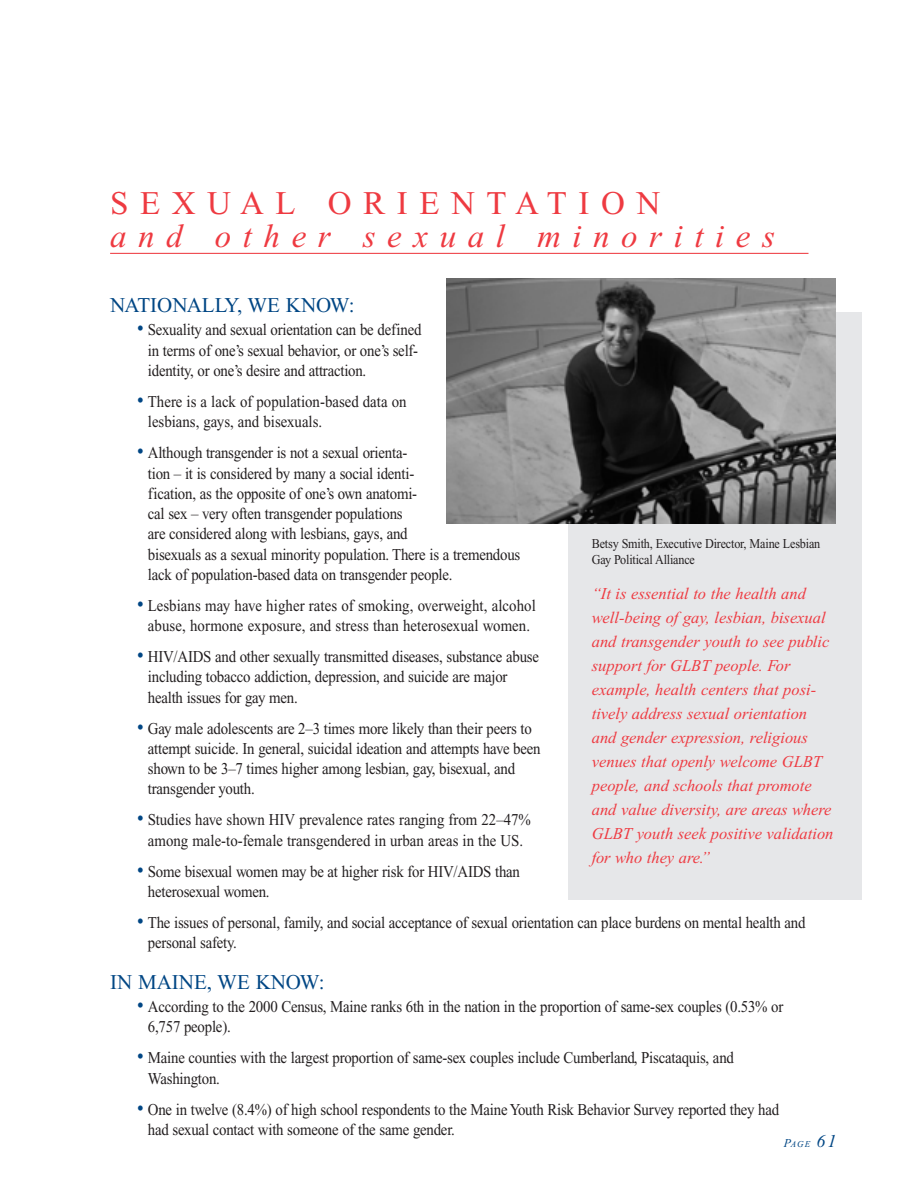
<style>
.page{position:relative;width:918px;height:1188px;background:#fff}
.page>*{position:absolute;margin:0;border:0;box-sizing:border-box;transform-origin:0 0}
.t1{font:italic 33px "Times New Roman";letter-spacing:.35em;color:#ee3a41}
.t2{font:33px "Times New Roman";letter-spacing:.35em;color:#ee3a41}
.t3{font:21px "Times New Roman";color:#004684}
.t4{font:16.5px/20.2px "Times New Roman";letter-spacing:-.015em;color:#231f20;scale:.9 1}
.t5{font:italic 16.5px/24px "Times New Roman";color:#ee3a41}
.t6{font:16.5px/20.2px "Times New Roman";letter-spacing:.005em;color:#231f20;text-align:center;scale:.9 1}
.t7{font:13.5px/16.5px "Times New Roman";letter-spacing:-.015em;color:#231f20;scale:.9 1}
.t8{font:italic 9px "Times New Roman";color:#004684}
.s1{font-size:21px;color:#004684}
.s2{font-size:12px}
.s3{font-size:18px}
</style>
<div class="page">
<hr style="left:110px;top:253px;width:698px;height:1px;background:#ee3a41">
<div style="left:568px;top:312px;width:294px;height:588px;background:#e6e7e9"></div>
<img style="left:447px;top:278px;width:388px;height:245px">
<h1 class="t2" style="left:110px;top:192px;width:552px">SEXUAL ORIENTATION</h1>
<h1 class="t1" style="left:110px;top:225px;width:666px">and other sexual minorities</h1>
<p class="t3" style="left:110px;top:297px;width:246px">NATIONALLY, WE KNOW:</p>
<p class="t4" style="left:148px;top:321px;width:306px;text-indent:-11px"><span class="s1">•</span> Sexuality and sexual orientation can be defined in terms of one’s sexual behavior, or one’s self&shy;identity, or one’s desire and attraction.</p>
<p class="t4" style="left:148px;top:393px;width:289px;text-indent:-11px"><span class="s1">•</span> There is a lack of population-based data on lesbians, gays, and bisexuals.</p>
<p class="t4" style="left:148px;top:444px;width:415px;text-indent:-11px"><span class="s1">•</span> Although transgender is not a sexual orienta-<br>tion – it is considered by many a social identi-<br>fication, as the opposite of one’s own anatomi-<br>cal sex – very often transgender populations<br>are considered along with lesbians, gays, and<br>bisexuals as a sexual minority population. There is a tremendous lack of population-based data on transgender people.</p>
<p class="t6" style="left:137px;top:597px;width:445px"><span class="s1">•</span> Lesbians may have higher rates of smoking, overweight, alcohol abuse, hormone exposure, and stress than heterosexual women.</p>
<p class="t4" style="left:148px;top:648px;width:436px;text-indent:-11px"><span class="s1">•</span> HIV/AIDS and other sexually transmitted diseases, substance abuse including tobacco addiction, depression, and suicide are major health issues for gay men.</p>
<p class="t4" style="left:148px;top:720px;width:438px;text-indent:-11px"><span class="s1">•</span> Gay male adolescents are 2–3 times more likely than their peers to attempt suicide. In general, suicidal ideation and attempts have been shown to be 3–7 times higher among lesbian, gay, bisexual, and transgender youth.</p>
<p class="t4" style="left:137px;top:811px;width:439px;text-align:center"><span class="s1">•</span> Studies have shown HIV prevalence rates ranging from 22–47% among male-to-female transgendered in urban areas in the US.</p>
<p class="t4" style="left:148px;top:863px;width:415px;text-indent:-11px"><span class="s1">•</span> Some bisexual women may be at higher risk for HIV/AIDS than heterosexual women.</p>
<p class="t4" style="left:148px;top:914px;width:732px;text-indent:-11px"><span class="s1">•</span> The issues of personal, family, and social acceptance of sexual orientation can place burdens on mental health and personal safety.</p>
<p class="t3" style="left:110px;top:974px;width:216px">IN MAINE, WE KNOW:</p>
<p class="t4" style="left:148px;top:998px;width:708px;text-indent:-11px"><span class="s1">•</span> According to the 2000 Census, Maine ranks 6th in the nation in the proportion of same-sex couples (0.53% or<br>6,757 people).</p>
<p class="t4" style="left:148px;top:1049px;width:653px;text-indent:-11px"><span class="s1">•</span> Maine counties with the largest proportion of same-sex couples include Cumberland, Piscataquis, and<br>Washington.</p>
<p class="t4" style="left:148px;top:1101px;width:703px;text-indent:-11px"><span class="s1">•</span> One in twelve (8.4%) of high school respondents to the Maine Youth Risk Behavior Survey reported they had had sexual contact with someone of the same gender.</p>
<p class="t7" style="left:592px;top:536px;width:255px">Betsy Smith, Executive Director, Maine Lesbian<br>Gay Political Alliance</p>
<p class="t5" style="left:592px;top:583px;width:243px">“It is essential to the health and well-being of gay, lesbian, bisexual and transgender youth to see public support for GLBT people. For example, health centers that posi&shy;tively address sexual orientation and gender expression, religious venues that openly welcome GLBT people, and schools that promote and value diversity, are areas where<br>GLBT youth seek positive validation for who they are.”</p>
<p class="t8" style="left:784px;top:1141px;width:54px"><span class="s2">P</span>AGE <span class="s3">61</span></p>
</div>
